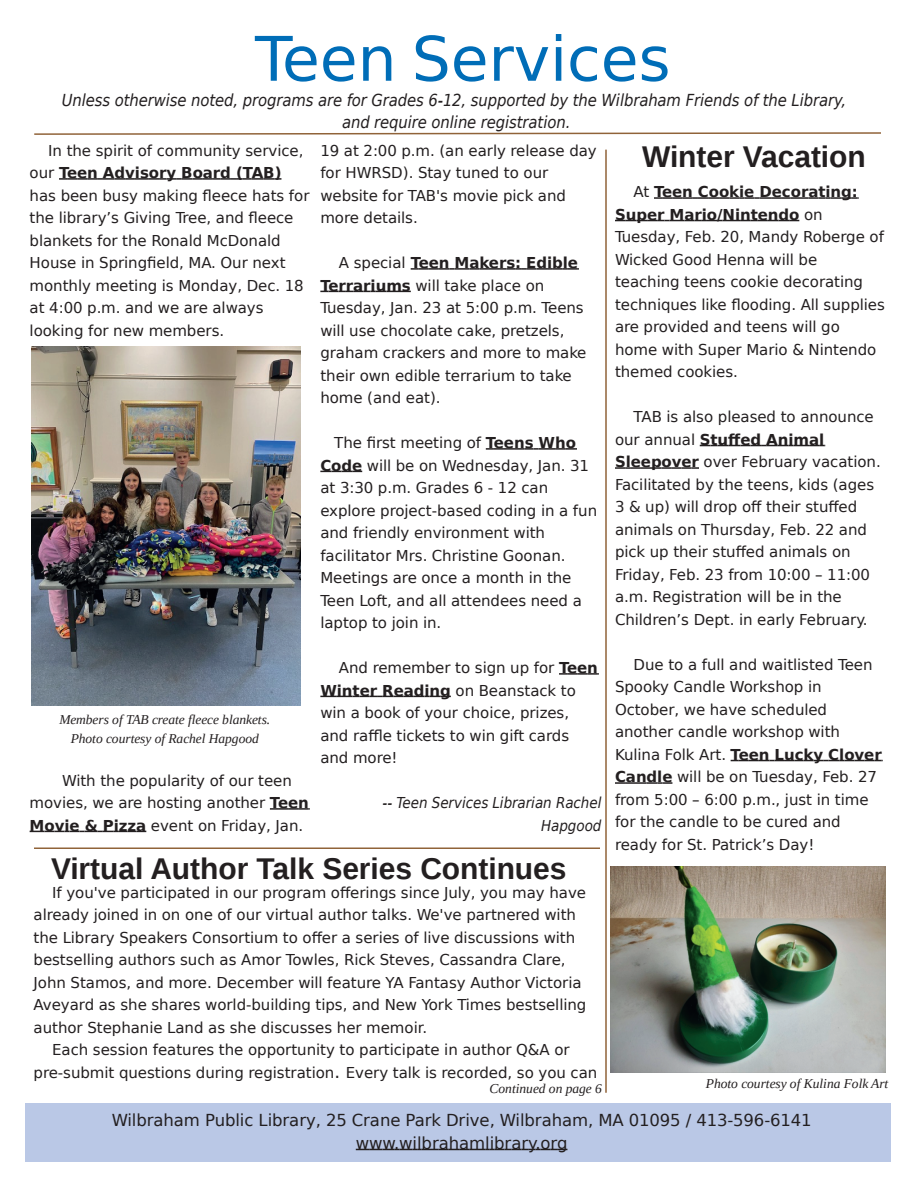
<style>
.page{position:relative;width:918px;height:1188px;background:#fff}
.page>*{position:absolute;margin:0;border:0;box-sizing:border-box;transform-origin:0 0}
.t1{font:61.5px "DejaVu Sans";color:#006db7}
.t2{font:700 30px "Liberation Sans";color:#231f20}
.t3{font:italic 16.5px/22.5px "DejaVu Sans Condensed";letter-spacing:-.005em;color:#231f20;text-align:center}
.t4{font:16.5px/22.5px "DejaVu Sans";letter-spacing:-.005em;color:#231f20;text-align:center}
.t5{font:15px/22.5px "DejaVu Sans";letter-spacing:-.005em;color:#231f20}
.t6{font:italic 15px/22.5px "DejaVu Sans Condensed";color:#231f20;text-align:right}
.t7{font:italic 13.5px/19.5px "Liberation Serif";color:#231f20;text-align:center}
.s1{font-weight:700}
.s2{font-size:18px}
</style>
<div class="page">
<div style="left:26px;top:1103px;width:865px;height:59px;background:#bac8e6"></div>
<svg style="left:356px;top:1149px;width:211px;height:1px"></svg>
<svg style="left:34px;top:132px;width:847px;height:3px"></svg>
<svg style="left:654px;top:197px;width:205px;height:2px"></svg>
<svg style="left:615px;top:220px;width:184px;height:1px"></svg>
<svg style="left:700px;top:445px;width:125px;height:1px"></svg>
<svg style="left:615px;top:467px;width:84px;height:2px"></svg>
<svg style="left:731px;top:760px;width:152px;height:1px"></svg>
<svg style="left:615px;top:782px;width:57px;height:2px"></svg>
<img style="left:611px;top:866px;width:275px;height:206px">
<svg style="left:59px;top:178px;width:222px;height:2px"></svg>
<svg style="left:270px;top:808px;width:40px;height:2px"></svg>
<svg style="left:30px;top:831px;width:116px;height:1px"></svg>
<svg style="left:411px;top:268px;width:168px;height:2px"></svg>
<svg style="left:320px;top:291px;width:91px;height:1px"></svg>
<svg style="left:486px;top:448px;width:91px;height:2px"></svg>
<svg style="left:320px;top:471px;width:42px;height:1px"></svg>
<svg style="left:559px;top:673px;width:40px;height:2px"></svg>
<svg style="left:320px;top:696px;width:131px;height:1px"></svg>
<hr style="left:605px;top:150px;width:2px;height:943px;background:#906339">
<hr style="left:34px;top:848px;width:566px;height:1px;background:#906339">
<img style="left:31px;top:346px;width:270px;height:360px">
<h1 class="t1" style="left:255px;top:24px;width:417px">Teen Services</h1>
<p class="t3" style="left:62px;top:89px;width:786px">Unless otherwise noted, programs are for Grades 6-12, supported by the Wilbraham Friends of the Library, and require online registration.</p>
<p class="t5" style="left:30px;top:139px;width:281px;text-indent:19px">In the spirit of community service, our <span class="s1">Teen Advisory Board (TAB) </span>has been busy making fleece hats for the library’s Giving Tree, and fleece blankets for the Ronald McDonald<br>House in Springfield, MA. Our next monthly meeting is Monday, Dec. 18 at 4:00 p.m. and we are always looking for new members.</p>
<p class="t7" style="left:59px;top:710px;width:212px">Members of TAB create fleece blankets.<br>Photo courtesy of Rachel Hapgood</p>
<p class="t5" style="left:30px;top:769px;width:281px;text-indent:33px">With the popularity of our teen movies, we are hosting another <span class="s1">Teen<br>Movie &amp; Pizza</span> event on Friday, Jan.</p>
<p class="t5" style="left:320px;top:139px;width:278px">19 at 2:00 p.m. (an early release day for HWRSD). Stay tuned to our website for TAB's movie pick and more details.</p>
<p class="t5" style="left:320px;top:252px;width:268px;text-indent:19px">A special <span class="s1">Teen Makers: Edible<br>Terrariums</span> will take place on<br>Tuesday, Jan. 23 at 5:00 p.m. Teens will use chocolate cake, pretzels, graham crackers and more to make their own edible terrarium to take home (and eat).</p>
<p class="t5" style="left:320px;top:432px;width:278px;text-indent:14px">The first meeting of <span class="s1">Teens Who<br>Code</span> will be on Wednesday, Jan. 31 at 3:30 p.m. Grades 6 - 12 can explore project-based coding in a fun and friendly environment with facilitator Mrs. Christine Goonan.<br>Meetings are once a month in the<br>Teen Loft, and all attendees need a laptop to join in.</p>
<p class="t5" style="left:320px;top:657px;width:279px;text-indent:19px">And remember to sign up for <span class="s1">Teen<br>Winter Reading</span> on Beanstack to win a book of your choice, prizes, and raffle tickets to win gift cards and more!</p>
<p class="t6" style="left:383px;top:792px;width:220px">-- Teen Services Librarian Rachel<br>Hapgood</p>
<h2 class="t2" style="left:51px;top:852px;width:517px">Virtual Author Talk Series Continues</h2>
<p class="t5" style="left:34px;top:881px;width:554px;text-indent:19px">If you've participated in our program offerings since July, you may have already joined in on one of our virtual author talks. We've partnered with the Library Speakers Consortium to offer a series of live discussions with bestselling authors such as Amor Towles, Rick Steves, Cassandra Clare, John Stamos, and more. December will feature YA Fantasy Author Victoria Aveyard as she shares world-building tips, and New York Times bestselling author Stephanie Land as she discusses her memoir.</p>
<p class="t5" style="left:34px;top:1039px;width:565px;text-indent:19px">Each session features the opportunity to participate in author Q&amp;A or pre-submit questions during registration<span class="s2">.</span> Every talk is recorded, so you can</p>
<p class="t7" style="left:490px;top:1078px;width:114px">Continued on page 6</p>
<h2 class="t2" style="left:642px;top:139px;width:225px">Winter Vacation</h2>
<p class="t5" style="left:615px;top:181px;width:271px;text-indent:19px">At <span class="s1">Teen Cookie Decorating:<br>Super Mario/Nintendo</span> on<br>Tuesday, Feb. 20, Mandy Roberge of<br>Wicked Good Henna will be teaching teens cookie decorating techniques like flooding. All supplies are provided and teens will go home with Super Mario &amp; Nintendo themed cookies.</p>
<p class="t5" style="left:615px;top:406px;width:267px;text-indent:19px">TAB is also pleased to announce our annual <span class="s1">Stuffed Animal<br>Sleepover</span> over February vacation.<br>Facilitated by the teens, kids (ages<br>3 &amp; up) will drop off their stuffed animals on Thursday, Feb. 22 and pick up their stuffed animals on<br>Friday, Feb. 23 from 10:00 – 11:00 a.m. Registration will be in the<br>Children’s Dept. in early February.</p>
<p class="t5" style="left:615px;top:653px;width:268px;text-indent:19px">Due to a full and waitlisted Teen<br>Spooky Candle Workshop in<br>October, we have scheduled another candle workshop with<br>Kulina Folk Art. <span class="s1">Teen Lucky Clover<br>Candle</span> will be on Tuesday, Feb. 27 from 5:00 – 6:00 p.m., just in time for the candle to be cured and ready for St. Patrick’s Day!</p>
<p class="t7" style="left:706px;top:1074px;width:184px">Photo courtesy of Kulina Folk Art</p>
<p class="t4" style="left:112px;top:1109px;width:702px">Wilbraham Public Library, 25 Crane Park Drive, Wilbraham, MA 01095 / 413-596-6141 www.wilbrahamlibrary.org</p>
</div>
